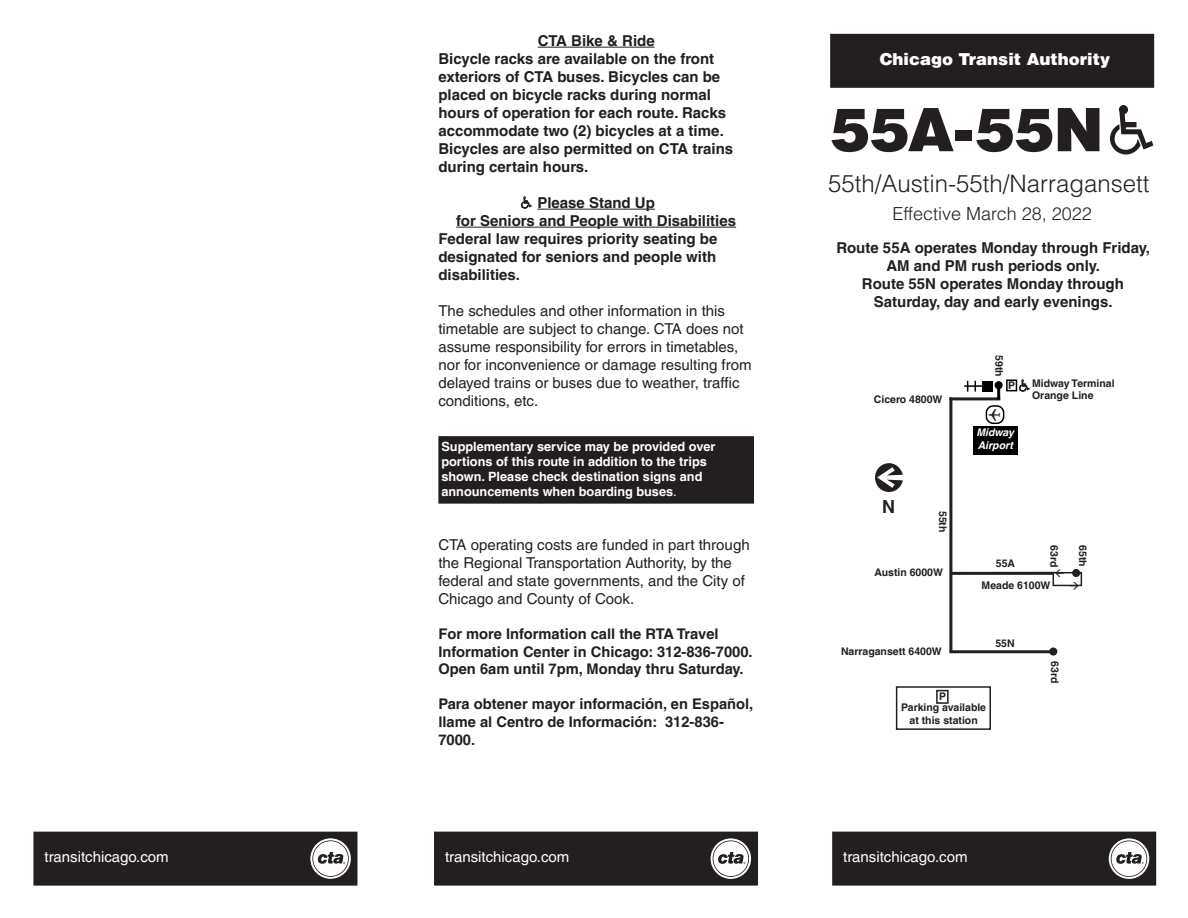
<style>
.page{position:relative;width:1188px;height:918px;background:#fff}
.page>*{position:absolute;margin:0;border:0;box-sizing:border-box;transform-origin:0 0}
.head{font:900 60px "Helvetica LT Pro";letter-spacing:-.01em;color:#231f20}
.head-2{font:300 24px "Helvetica";color:#231f20}
.date{font:300 18px "Helvetica LT Pro";color:#231f20}
.t1{font:700 18px "Helvetica LT Pro";color:#231f20}
.CTA_Name{font:900 16.5px "Helvetica LT Pro";color:#fff}
.Body_bold{font:700 15px/18px "Helvetica LT Pro";color:#231f20;text-align:center}
.Body{font:15px/18px "Helvetica LT Pro";color:#231f20}
.Web_Address{font:15px "Helvetica LT Pro";color:#fff}
.Body_bold_title{font:700 15px "Helvetica LT Pro";color:#231f20}
.Body_bold-2{font:700 14.7px/17.7px "Helvetica LT Pro";color:#231f20}
.t2{font:700 12.75px/15.3px "Helvetica LT Pro";color:#fff}
.WKS{font:700 10.5px "Helvetica LT Pro";color:#231f20}
.WKS-2{font:italic 700 10.5px/12.6px "Helvetica LT Pro";color:#fff}
.s1{font-weight:400}
</style>
<div class="page">
<div style="left:973px;top:426px;width:45px;height:29px;background:#000"></div>
<hr style="left:949px;top:397px;width:3px;height:255px;background:#231f20">
<hr style="left:949px;top:397px;width:51px;height:3px;background:#231f20">
<hr style="left:949px;top:650px;width:104px;height:3px;background:#231f20">
<hr style="left:950px;top:572px;width:105px;height:3px;background:#231f20">
<div style="left:1049px;top:647px;width:8px;height:9px;background:#231f20;border-radius:50%"></div>
<div style="left:1053px;top:572px;width:29px;height:14px;border:2px solid #231f20"></div>
<svg style="left:997px;top:389px;width:3px;height:10px"></svg>
<div style="left:995px;top:381px;width:8px;height:8px;background:#000;border-radius:50%"></div>
<div style="left:982px;top:381px;width:11px;height:11px;background:#000"></div>
<svg style="left:964px;top:381px;width:18px;height:11px"></svg>
<div style="left:1006px;top:380px;width:11px;height:11px;border:2px solid #000"></div>
<div style="left:936px;top:690px;width:13px;height:14px;border:2px solid #231f20"></div>
<div style="left:896px;top:686px;width:95px;height:44px;border:2px solid #231f20"></div>
<div style="left:831px;top:35px;width:322px;height:52px;background:#231f20"></div>
<div style="left:830px;top:34px;width:324px;height:54px;border:2px solid #231f20"></div>
<div style="left:986px;top:405px;width:18px;height:19px;border:2px solid #000;border-radius:7px"></div>
<div style="left:1072px;top:569px;width:8px;height:8px;background:#231f20;border-radius:50%"></div>
<img style="left:875px;top:464px;width:28px;height:28px">
<hr style="left:538px;top:47px;width:117px;height:1px;background:#231f20">
<hr style="left:537px;top:209px;width:118px;height:1px;background:#231f20">
<hr style="left:456px;top:227px;width:280px;height:1px;background:#231f20">
<svg style="left:1110px;top:105px;width:44px;height:50px"></svg>
<svg style="left:1019px;top:379px;width:11px;height:13px"></svg>
<div style="left:439px;top:437px;width:314px;height:66px;background:#231f20"></div>
<div style="left:438px;top:436px;width:316px;height:68px;border:2px solid #231f20"></div>
<svg style="left:521px;top:196px;width:11px;height:13px"></svg>
<div style="left:435px;top:832px;width:322px;height:53px;background:#231f20"></div>
<div style="left:434px;top:832px;width:324px;height:54px;border:2px solid #231f20"></div>
<svg style="left:711px;top:838px;width:40px;height:41px"></svg>
<div style="left:833px;top:832px;width:322px;height:53px;background:#231f20"></div>
<div style="left:832px;top:832px;width:324px;height:54px;border:2px solid #231f20"></div>
<svg style="left:1109px;top:838px;width:40px;height:41px"></svg>
<div style="left:34px;top:832px;width:323px;height:53px;background:#231f20"></div>
<div style="left:33px;top:832px;width:324px;height:54px;border:2px solid #231f20"></div>
<svg style="left:310px;top:838px;width:41px;height:41px"></svg>
<svg style="left:1055px;top:571px;width:9px;height:6px"></svg>
<svg style="left:1070px;top:583px;width:9px;height:4px"></svg>
<p class="Body_bold_title" style="left:538px;top:31px;width:118px">CTA Bike &amp; Ride</p>
<p class="Body_bold" style="left:438px;top:49px;width:296px;text-align:left">Bicycle racks are available on the front exteriors of CTA buses. Bicycles can be placed on bicycle racks during normal hours of operation for each route. Racks accommodate two (2) bicycles at a time.<br>Bicycles are also permitted on CTA trains during certain hours.</p>
<p class="Body_bold" style="left:537px;top:193px;width:119px">Please Stand Up</p>
<p class="Body_bold" style="left:456px;top:211px;width:281px">for Seniors and People with Disabilities</p>
<p class="Body_bold" style="left:438px;top:229px;width:281px;text-align:justify">Federal law requires priority seating be designated for seniors and people with disabilities.</p>
<p class="Body" style="left:438px;top:301px;width:315px">The schedules and other information in this timetable are subject to change. CTA does not assume responsibility for errors in timetables, nor for inconvenience or damage resulting from delayed trains or buses due to weather, traffic conditions, etc.</p>
<p class="t2" style="left:441px;top:438px;width:276px">Supplementary service may be provided over portions of this route in addition to the trips shown. Please check destination signs and announcements when boarding buses<span class="s1">.</span></p>
<p class="Body" style="left:438px;top:535px;width:313px">CTA operating costs are funded in part through the Regional Transportation Authority, by the federal and state governments, and the City of Chicago and County of Cook.</p>
<p class="Body_bold-2" style="left:438px;top:625px;width:316px">For more Information call the RTA Travel<br>Information Center in Chicago: 312-836-7000.<br>Open 6am until 7pm, Monday thru Saturday.</p>
<p class="Body_bold-2" style="left:438px;top:695px;width:316px">Para obtener mayor información, en Español, llame al Centro de Información: 312-836-<br>7000.</p>
<p class="CTA_Name" style="left:880px;top:48px;width:232px">Chicago Transit Authority</p>
<p class="head" style="left:830px;top:90px;width:275px">55A-55N</p>
<p class="head-2" style="left:828px;top:168px;width:323px">55th/Austin-55th/Narragansett</p>
<p class="date" style="left:892px;top:202px;width:201px">Effective March 28, 2022</p>
<p class="Body_bold" style="left:836px;top:239px;width:315px">Route 55A operates Monday through Friday,<br>AM and PM rush periods only.</p>
<p class="Body_bold" style="left:862px;top:275px;width:263px">Route 55N operates Monday through<br>Saturday, day and early evenings.</p>
<p class="WKS" style="left:874px;top:393px;width:70px">Cicero 4800W</p>
<p class="t1" style="left:882px;top:496px;width:14px">N</p>
<p class="WKS" style="left:949px;top:511px;width:23px;rotate:90deg">55th</p>
<p class="WKS" style="left:875px;top:566px;width:70px">Austin 6000W</p>
<p class="WKS" style="left:841px;top:645px;width:102px">Narragansett 6400W</p>
<p class="WKS" style="left:939px;top:690px;width:9px">P</p>
<p class="WKS" style="left:1005px;top:355px;width:23px;rotate:90deg">59th</p>
<p class="WKS" style="left:1008px;top:379px;width:9px">P</p>
<p class="WKS-2" style="left:977px;top:426px;width:39px">Midway<br>Airport</p>
<p class="WKS" style="left:1032px;top:377px;width:84px">Midway Terminal</p>
<p class="WKS" style="left:1032px;top:389px;width:63px">Orange Line</p>
<p class="WKS" style="left:996px;top:557px;width:21px">55A</p>
<p class="WKS" style="left:1061px;top:545px;width:23px;rotate:90deg">63rd</p>
<p class="WKS" style="left:1089px;top:545px;width:23px;rotate:90deg">65th</p>
<p class="WKS" style="left:982px;top:579px;width:70px">Meade 6100W</p>
<p class="WKS" style="left:995px;top:637px;width:21px">55N</p>
<p class="WKS" style="left:1061px;top:661px;width:23px;rotate:90deg">63rd</p>
<p class="WKS" style="left:901px;top:701px;width:87px">Parking available</p>
<p class="WKS" style="left:910px;top:714px;width:70px">at this station</p>
<p class="Web_Address" style="left:45px;top:848px;width:126px">transitchicago.com</p>
<p class="Web_Address" style="left:445px;top:848px;width:126px">transitchicago.com</p>
<p class="Web_Address" style="left:843px;top:848px;width:126px">transitchicago.com</p>
</div>
